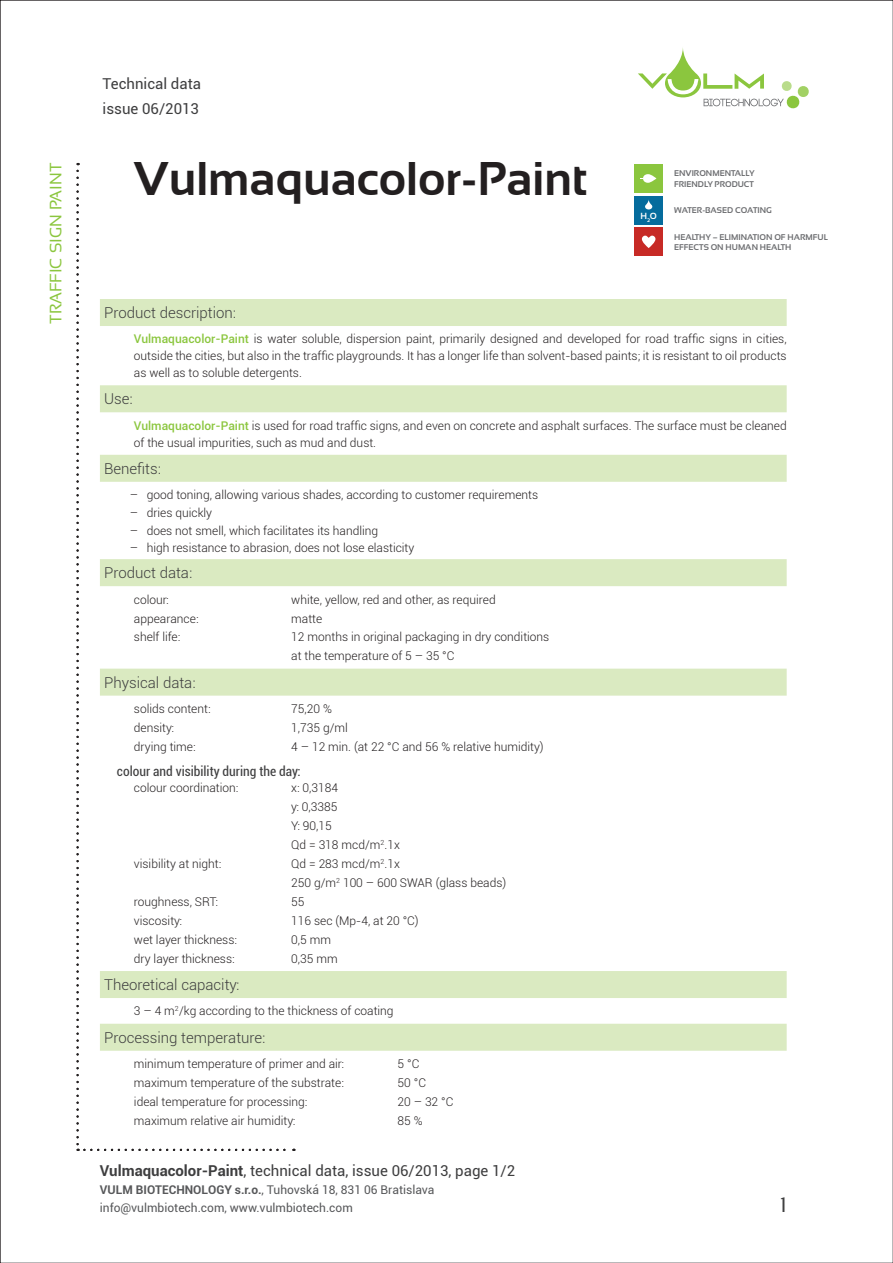
<style>
.page{position:relative;width:893px;height:1263px;background:#fff}
.page>*{position:absolute;margin:0;border:0;box-sizing:border-box;transform-origin:0 0}
.t1{font:700 47.25px "Sansation";color:#231f20}
.t2{font:21px "Sansation";color:#3e3e3f}
.t3{font:16.5px "Sansation";color:#8bc63e}
.t4{font:300 15px "Roboto";color:#3e3e3f}
.t5{font:15px/24.6px "Roboto";color:#3e3e3f}
.t6{font:condensed 13.5px "Roboto";color:#3e3e3f}
.t7{font:300 12px/18.9px "Roboto";color:#231f20}
.t8{font:12px/18px "Roboto";color:#57585a}
.t9{font:700 8.85px "Sansation";color:#fff}
.t10{font:700 8.25px/11.4px "Sansation";color:#6c6d70}
.s1{font-weight:500;color:#8bc63e}
.s2{font-weight:700}
</style>
<div class="page">
<div style="left:100px;top:299px;width:687px;height:27px;background:#daeac1"></div>
<div style="left:100px;top:385px;width:687px;height:27px;background:#daeac1"></div>
<div style="left:100px;top:455px;width:687px;height:27px;background:#daeac1"></div>
<div style="left:100px;top:559px;width:687px;height:27px;background:#daeac1"></div>
<div style="left:100px;top:669px;width:687px;height:27px;background:#daeac1"></div>
<div style="left:100px;top:971px;width:687px;height:27px;background:#daeac1"></div>
<div style="left:100px;top:1024px;width:687px;height:27px;background:#daeac1"></div>
<div style="left:635px;top:164px;width:28px;height:28px;background:#8bc63e"></div>
<svg style="left:641px;top:174px;width:15px;height:9px"></svg>
<div style="left:635px;top:196px;width:28px;height:28px;background:#056c9d"></div>
<svg style="left:645px;top:200px;width:7px;height:9px"></svg>
<div style="left:635px;top:228px;width:28px;height:28px;background:#c72a26"></div>
<svg style="left:641px;top:235px;width:15px;height:13px"></svg>
<svg style="left:76px;top:171px;width:218px;height:980px"></svg>
<svg style="left:638px;top:48px;width:171px;height:61px"></svg>
<h3 class="t3" style="left:46px;top:324px;width:163px;rotate:-90deg">TRAFFIC SIGN PAINT</h3>
<p class="t5" style="left:103px;top:71px;width:100px">Technical data issue 06/2013</p>
<h1 class="t1" style="left:134px;top:153px;width:455px">Vulmaquacolor-Paint</h1>
<p class="t9" style="left:640px;top:211px;width:18px">H<sub>2</sub>O</p>
<p class="t10" style="left:674px;top:167px;width:82px">ENVIRONMENTALLY<br>FRIENDLY PRODUCT</p>
<p class="t10" style="left:674px;top:204px;width:99px">WATER-BASED COATING</p>
<p class="t10" style="left:674px;top:232px;width:156px;line-height:10.1px">HEALTHY – ELIMINATION OF HARMFUL<br>EFFECTS ON HUMAN HEALTH</p>
<p class="t4" style="left:104px;top:302px;width:133px">Product description:</p>
<p class="t7" style="left:134px;top:330px;width:654px;line-height:16.8px;text-align:justify"><span class="s1">Vulmaquacolor-Paint</span> is water soluble, dispersion paint, primarily designed and developed for road traffic signs in cities, outside the cities, but also in the traffic playgrounds. It has a longer life than solvent-based paints; it is resistant to oil products as well as to soluble detergents.</p>
<p class="t4" style="left:104px;top:389px;width:30px">Use:</p>
<p class="t7" style="left:134px;top:417px;width:654px;line-height:16.8px"><span class="s1">Vulmaquacolor-Paint</span> is used for road traffic signs, and even on concrete and asphalt surfaces. The surface must be cleaned of the usual impurities, such as mud and dust.</p>
<p class="t4" style="left:104px;top:458px;width:58px">Benefits:</p>
<p class="t7" style="left:130px;top:485px;width:410px">– good toning, allowing various shades, according to customer requirements</p>
<p class="t7" style="left:130px;top:503px;width:84px">– dries quickly</p>
<p class="t7" style="left:130px;top:520px;width:250px">– does not smell, which facilitates its handling</p>
<p class="t7" style="left:130px;top:538px;width:286px">– high resistance to abrasion, does not lose elasticity</p>
<p class="t4" style="left:104px;top:563px;width:89px">Product data:</p>
<p class="t7" style="left:134px;top:589px;width:36px">colour:</p>
<p class="t7" style="left:291px;top:589px;width:206px">white, yellow, red and other, as required</p>
<p class="t7" style="left:134px;top:608px;width:66px">appearance:</p>
<p class="t7" style="left:291px;top:608px;width:32px">matte</p>
<p class="t7" style="left:134px;top:627px;width:48px">shelf life:</p>
<p class="t7" style="left:291px;top:627px;width:260px">12 months in original packaging in dry conditions at the temperature of 5 – 35 °C</p>
<p class="t4" style="left:104px;top:672px;width:93px">Physical data:</p>
<p class="t7" style="left:134px;top:699px;width:78px">solids content:</p>
<p class="t7" style="left:291px;top:699px;width:42px">75,20 %</p>
<p class="t7" style="left:134px;top:718px;width:42px">density:</p>
<p class="t7" style="left:291px;top:718px;width:58px">1,735 g/ml</p>
<p class="t7" style="left:134px;top:737px;width:63px">drying time:</p>
<p class="t7" style="left:291px;top:737px;width:254px">4 – 12 min. (at 22 °C and 56 % relative humidity)</p>
<p class="t6" style="left:117px;top:761px;width:185px">colour and visibility during the day:</p>
<p class="t7" style="left:134px;top:778px;width:106px">colour coordination:</p>
<p class="t7" style="left:291px;top:778px;width:110px">x: 0,3184<br>y: 0,3385<br>Y: 90,15<br>Qd = 318 mcd/m<sup>2</sup>.1x</p>
<p class="t7" style="left:134px;top:854px;width:89px">visibility at night:</p>
<p class="t7" style="left:291px;top:854px;width:217px">Qd = 283 mcd/m<sup>2</sup>.1x<br>250 g/m<sup>2</sup> 100 – 600 SWAR (glass beads)</p>
<p class="t7" style="left:134px;top:892px;width:86px">roughness, SRT:</p>
<p class="t7" style="left:291px;top:892px;width:15px">55</p>
<p class="t7" style="left:134px;top:911px;width:50px">viscosity:</p>
<p class="t7" style="left:291px;top:911px;width:129px">116 sec (Mp-4, at 20 °C)</p>
<p class="t7" style="left:134px;top:930px;width:105px">wet layer thickness:</p>
<p class="t7" style="left:291px;top:930px;width:41px">0,5 mm</p>
<p class="t7" style="left:134px;top:949px;width:102px">dry layer thickness:</p>
<p class="t7" style="left:291px;top:949px;width:48px">0,35 mm</p>
<p class="t4" style="left:104px;top:974px;width:137px">Theoretical capacity:</p>
<p class="t7" style="left:134px;top:1001px;width:261px">3 – 4 m<sup>2</sup>/kg according to the thickness of coating</p>
<p class="t4" style="left:104px;top:1027px;width:163px">Processing temperature:</p>
<p class="t7" style="left:134px;top:1054px;width:211px">minimum temperature of primer and air:</p>
<p class="t7" style="left:398px;top:1054px;width:23px">5 °C</p>
<p class="t7" style="left:134px;top:1073px;width:211px">maximum temperature of the substrate:</p>
<p class="t7" style="left:398px;top:1073px;width:30px">50 °C</p>
<p class="t7" style="left:134px;top:1092px;width:175px">ideal temperature for processing:</p>
<p class="t7" style="left:398px;top:1092px;width:57px">20 – 32 °C</p>
<p class="t7" style="left:134px;top:1111px;width:163px">maximum relative air humidity:</p>
<p class="t7" style="left:398px;top:1111px;width:27px">85 %</p>
<p class="t5" style="left:100px;top:1158px;width:417px"><span class="s2">Vulmaquacolor-Paint</span>, technical data, issue 06/2013, page 1/2</p>
<p class="t8" style="left:100px;top:1181px;width:336px"><span class="s2">VULM BIOTECHNOLOGY s.r.o.</span>, Tuhovská 18, 831 06 Bratislava info@vulmbiotech.com, www.vulmbiotech.com</p>
<h2 class="t2" style="left:780px;top:1193px;width:8px">1</h2>
</div>
